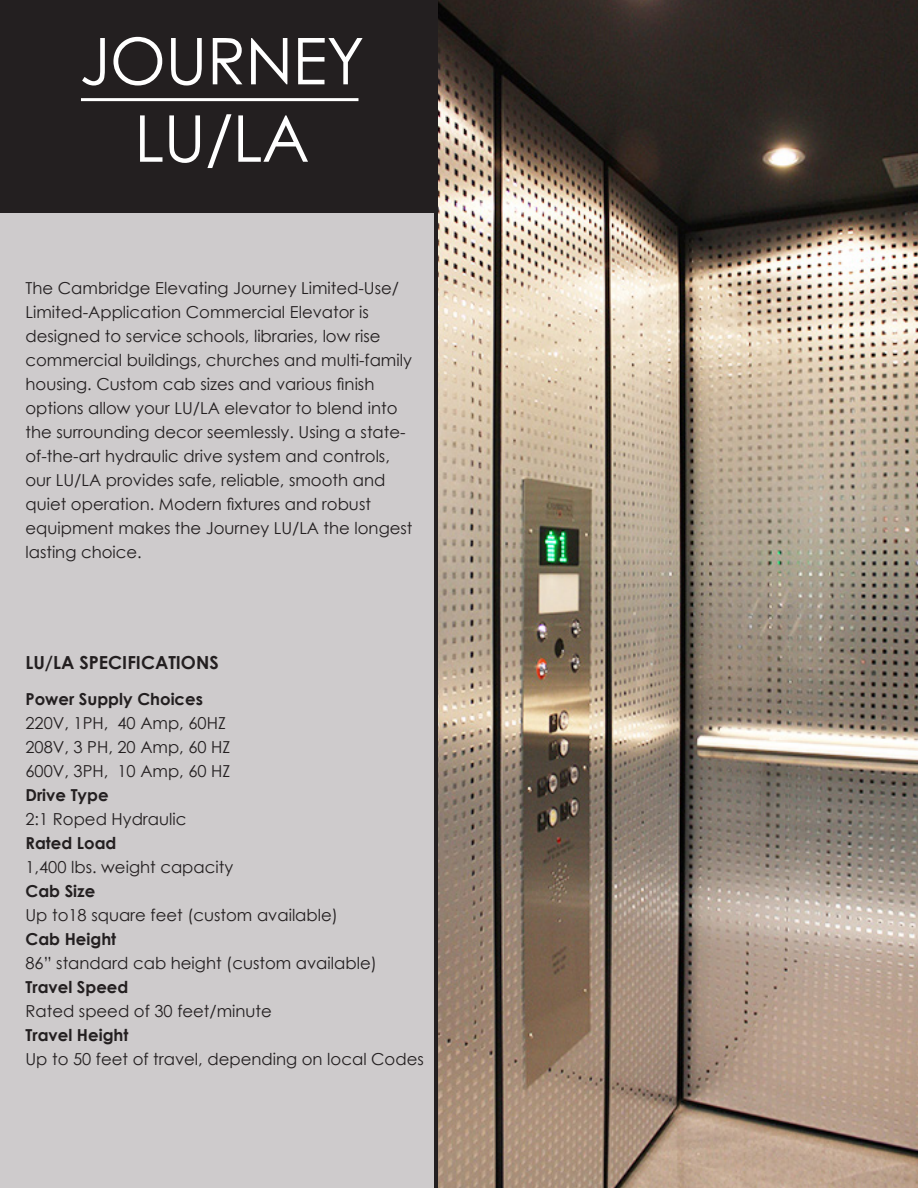
<style>
.page{position:relative;width:918px;height:1188px;background:#231f20}
.page>*{position:absolute;margin:0;border:0;box-sizing:border-box;transform-origin:0 0}
.t1{font:64.5px "Century Gothic";letter-spacing:-.01em;color:#fff}
.t2{font:700 18px "Century Gothic";color:#231f20}
.t3{font:16.5px/24px "Century Gothic";color:#231f20}
.t4{font:700 16.5px "Century Gothic";color:#231f20}
.s1{font-weight:700}
</style>
<div class="page">
<img style="left:439px;top:0;width:479px;height:1188px">
<div style="left:0;top:213px;width:433px;height:975px;background:#cecbcc"></div>
<hr style="left:81px;top:98px;width:277px;height:3px;background:#fff">
<svg style="left:895px;top:1161px;width:8px;height:27px"></svg>
<p class="t1" style="left:79px;top:16px;width:287px">JOURNEY</p>
<p class="t1" style="left:134px;top:93px;width:177px">LU/LA</p>
<p class="t3" style="left:25px;top:276px;width:389px">The Cambridge Elevating Journey Limited-Use/ Limited-Application Commercial Elevator is designed to service schools, libraries, low rise commercial buildings, churches and multi-family housing. Custom cab sizes and various finish options allow your LU/LA elevator to blend into the surrounding decor seemlessly. Using a state&shy;of-the-art hydraulic drive system and controls, our LU/LA provides safe, reliable, smooth and quiet operation. Modern fixtures and robust equipment makes the Journey LU/LA the longest lasting choice.</p>
<p class="t2" style="left:25px;top:649px;width:195px">LU/LA SPECIFICATIONS</p>
<p class="t3" style="left:25px;top:686px;width:202px"><span class="s1">Power Supply Choices<br></span>220V, 1PH, 40 Amp, 60HZ</p>
<p class="t3" style="left:25px;top:734px;width:207px">208V, 3 PH, 20 Amp, 60 HZ</p>
<p class="t3" style="left:25px;top:758px;width:207px">600V, 3PH, 10 Amp, 60 HZ</p>
<p class="t4" style="left:25px;top:782px;width:85px">Drive Type</p>
<p class="t3" style="left:25px;top:806px;width:163px">2:1 Roped Hydraulic</p>
<p class="t4" style="left:25px;top:830px;width:93px">Rated Load</p>
<p class="t3" style="left:25px;top:854px;width:209px">1,400 lbs. weight capacity</p>
<p class="t4" style="left:25px;top:878px;width:71px">Cab Size</p>
<p class="t3" style="left:25px;top:902px;width:314px">Up to18 square feet (custom available)</p>
<p class="t4" style="left:25px;top:926px;width:92px">Cab Height</p>
<p class="t3" style="left:25px;top:950px;width:353px">86” standard cab height (custom available)</p>
<p class="t4" style="left:25px;top:974px;width:104px">Travel Speed</p>
<p class="t3" style="left:25px;top:998px;width:248px">Rated speed of 30 feet/minute</p>
<p class="t4" style="left:25px;top:1022px;width:104px">Travel Height</p>
<p class="t3" style="left:25px;top:1046px;width:400px">Up to 50 feet of travel, depending on local Codes</p>
</div>
